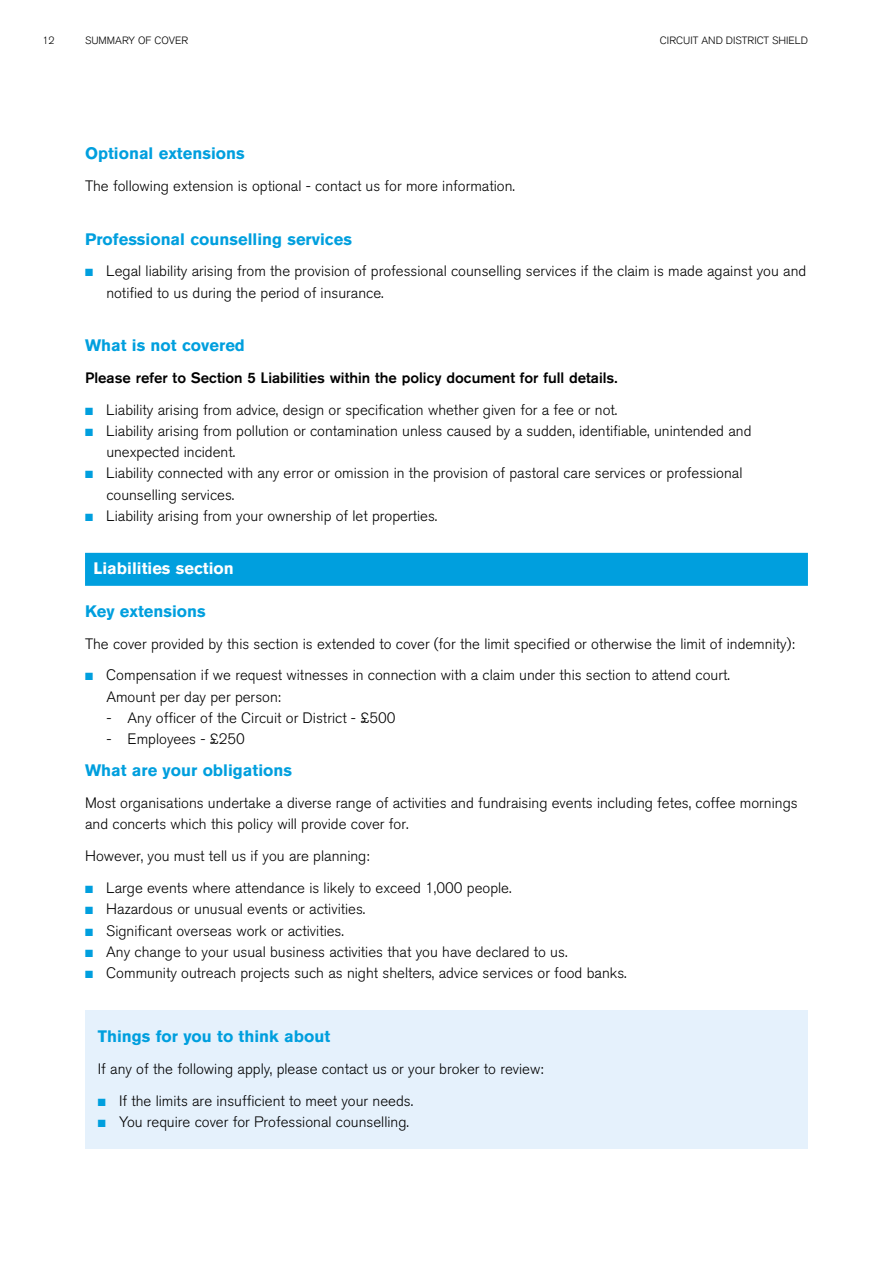
<style>
.page{position:relative;width:893px;height:1263px;background:#fff}
.page>*{position:absolute;margin:0;border:0;box-sizing:border-box;transform-origin:0 0}
.t1{font:700 16.5px "Akzidenz Grotesk BQ";color:#009fde}
.t2{font:700 16.5px "Akzidenz Grotesk BQ";color:#fff}
.t3{font:300 15px/21.3px "Akzidenz Grotesk BQ";color:#000}
.t4{font:500 15px "Akzidenz Grotesk BQ";color:#000}
.t5{font:300 10.5px "Akzidenz Grotesk BQ";color:#000}
.s1{color:#009fde}
</style>
<div class="page">
<div style="left:85px;top:1010px;width:723px;height:138px;background:#e5f1fc"></div>
<div style="left:85px;top:553px;width:723px;height:33px;background:#009fde"></div>
<p class="t5" style="left:43px;top:34px;width:14px">12</p>
<p class="t5" style="left:85px;top:34px;width:105px">SUMMARY OF COVER</p>
<p class="t5" style="left:660px;top:34px;width:149px">CIRCUIT AND DISTRICT SHIELD</p>
<p class="t1" style="left:85px;top:144px;width:161px">Optional extensions</p>
<p class="t3" style="left:85px;top:176px;width:431px">The following extension is optional - contact us for more information.</p>
<p class="t1" style="left:85px;top:229px;width:268px">Professional counselling services</p>
<p class="t3" style="left:106px;top:261px;width:701px;text-indent:-21px"><span class="s1">■</span> Legal liability arising from the provision of professional counselling services if the claim is made against you and notified to us during the period of insurance.</p>
<p class="t1" style="left:85px;top:335px;width:161px">What is not covered</p>
<p class="t4" style="left:85px;top:368px;width:534px">Please refer to Section 5 Liabilities within the policy document for full details.</p>
<p class="t3" style="left:85px;top:399px;width:534px"><span class="s1">■</span> Liability arising from advice, design or specification whether given for a fee or not.</p>
<p class="t3" style="left:106px;top:420px;width:647px;text-indent:-21px"><span class="s1">■</span> Liability arising from pollution or contamination unless caused by a sudden, identifiable, unintended and unexpected incident.</p>
<p class="t3" style="left:106px;top:463px;width:638px;text-indent:-21px"><span class="s1">■</span> Liability connected with any error or omission in the provision of pastoral care services or professional counselling services.</p>
<p class="t3" style="left:85px;top:505px;width:354px"><span class="s1">■</span> Liability arising from your ownership of let properties.</p>
<p class="t2" style="left:94px;top:559px;width:142px">Liabilities section</p>
<p class="t1" style="left:85px;top:601px;width:122px">Key extensions</p>
<p class="t3" style="left:85px;top:633px;width:711px">The cover provided by this section is extended to cover (for the limit specified or otherwise the limit of indemnity):</p>
<p class="t3" style="left:106px;top:665px;width:625px;text-indent:-21px"><span class="s1">■</span> Compensation if we request witnesses in connection with a claim under this section to attend court.<br>Amount per day per person:</p>
<p class="t3" style="left:106px;top:707px;width:291px">- Any officer of the Circuit or District - £500</p>
<p class="t3" style="left:106px;top:729px;width:140px">- Employees - £250</p>
<p class="t1" style="left:85px;top:761px;width:209px">What are your obligations</p>
<p class="t3" style="left:85px;top:792px;width:714px">Most organisations undertake a diverse range of activities and fundraising events including fetes, coffee mornings and concerts which this policy will provide cover for.</p>
<p class="t3" style="left:85px;top:845px;width:286px">However, you must tell us if you are planning:</p>
<p class="t3" style="left:85px;top:877px;width:428px"><span class="s1">■</span> Large events where attendance is likely to exceed 1,000 people.</p>
<p class="t3" style="left:85px;top:899px;width:282px"><span class="s1">■</span> Hazardous or unusual events or activities.</p>
<p class="t3" style="left:85px;top:920px;width:260px"><span class="s1">■</span> Significant overseas work or activities.</p>
<p class="t3" style="left:85px;top:941px;width:484px"><span class="s1">■</span> Any change to your usual business activities that you have declared to us.</p>
<p class="t3" style="left:85px;top:962px;width:543px"><span class="s1">■</span> Community outreach projects such as night shelters, advice services or food banks.</p>
<p class="t1" style="left:98px;top:1026px;width:234px">Things for you to think about</p>
<p class="t3" style="left:98px;top:1058px;width:447px">If any of the following apply, please contact us or your broker to review:</p>
<p class="t3" style="left:98px;top:1090px;width:317px"><span class="s1">■</span> If the limits are insufficient to meet your needs.</p>
<p class="t3" style="left:98px;top:1111px;width:313px"><span class="s1">■</span> You require cover for Professional counselling.</p>
</div>
